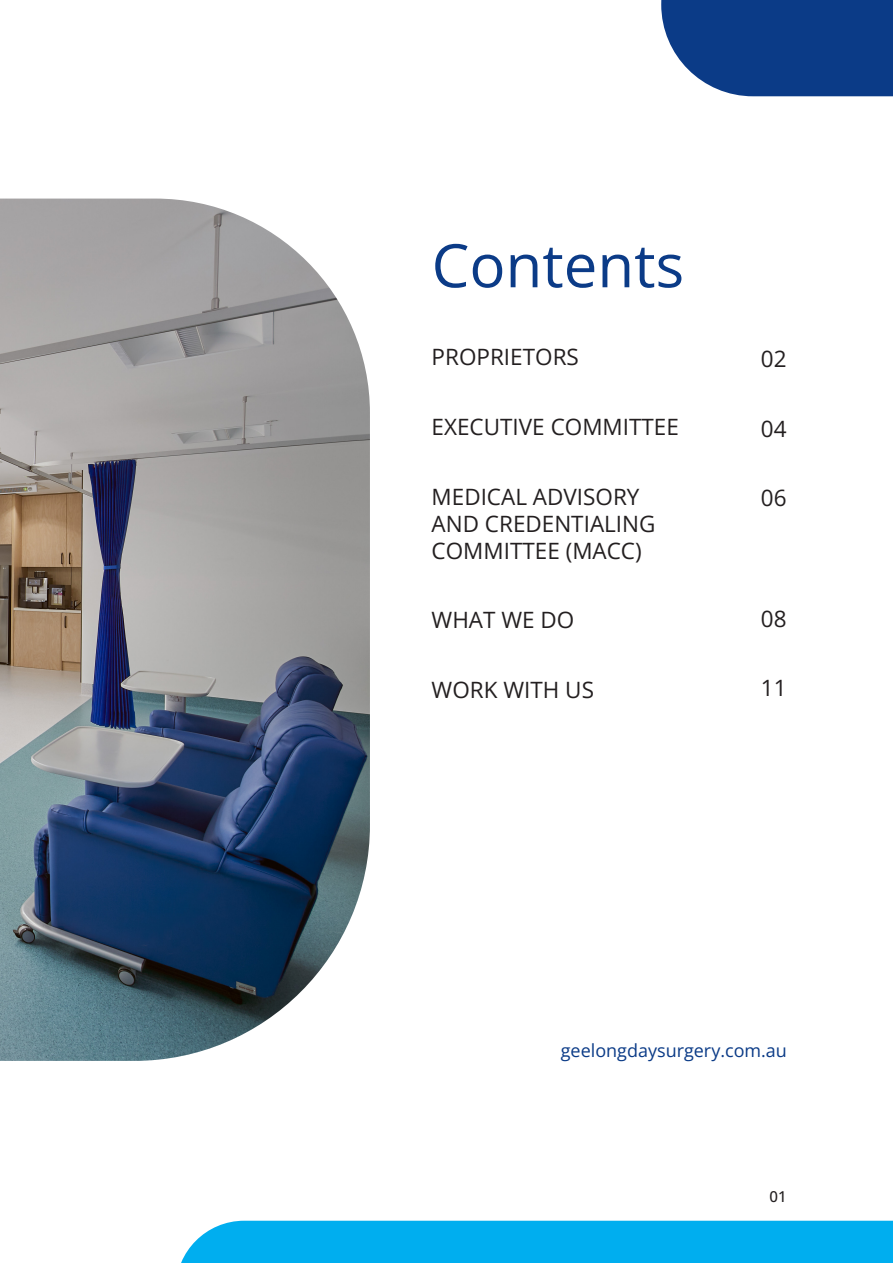
<style>
.page{position:relative;width:893px;height:1263px;background:#fff}
.page>*{position:absolute;margin:0;border:0;box-sizing:border-box;transform-origin:0 0}
.t1{font:60px "Open Sans";color:#0b3b87}
.t2{font:22.5px/27px "Open Sans";color:#231f20}
.t3{font:18px "Open Sans";color:#0b3b87}
.t4{font:500 15px "Open Sans";color:#231f20}
</style>
<div class="page">
<img style="left:0;top:199px;width:370px;height:862px">
<div style="left:181px;top:1221px;width:712px;height:42px;background:#00aeef"></div>
<svg style="left:661px;top:0;width:232px;height:96px"></svg>
<p class="t1" style="left:432px;top:224px;width:254px">Contents</p>
<p class="t2" style="left:432px;top:343px;width:149px">PROPRIETORS</p>
<p class="t2" style="left:761px;top:345px;width:27px">02</p>
<p class="t2" style="left:432px;top:413px;width:249px">EXECUTIVE COMMITTEE</p>
<p class="t2" style="left:761px;top:414px;width:27px">04</p>
<p class="t2" style="left:432px;top:482px;width:225px">MEDICAL ADVISORY<br>AND CREDENTIALING<br>COMMITTEE (MACC)</p>
<p class="t2" style="left:761px;top:484px;width:27px">06</p>
<p class="t2" style="left:432px;top:606px;width:144px">WHAT WE DO</p>
<p class="t2" style="left:761px;top:604px;width:27px">08</p>
<p class="t2" style="left:432px;top:675px;width:164px">WORK WITH US</p>
<p class="t2" style="left:761px;top:674px;width:27px">11</p>
<p class="t3" style="left:561px;top:1038px;width:228px">geelongdaysurgery.com.au</p>
<p class="t4" style="left:769px;top:1187px;width:19px">01</p>
</div>
